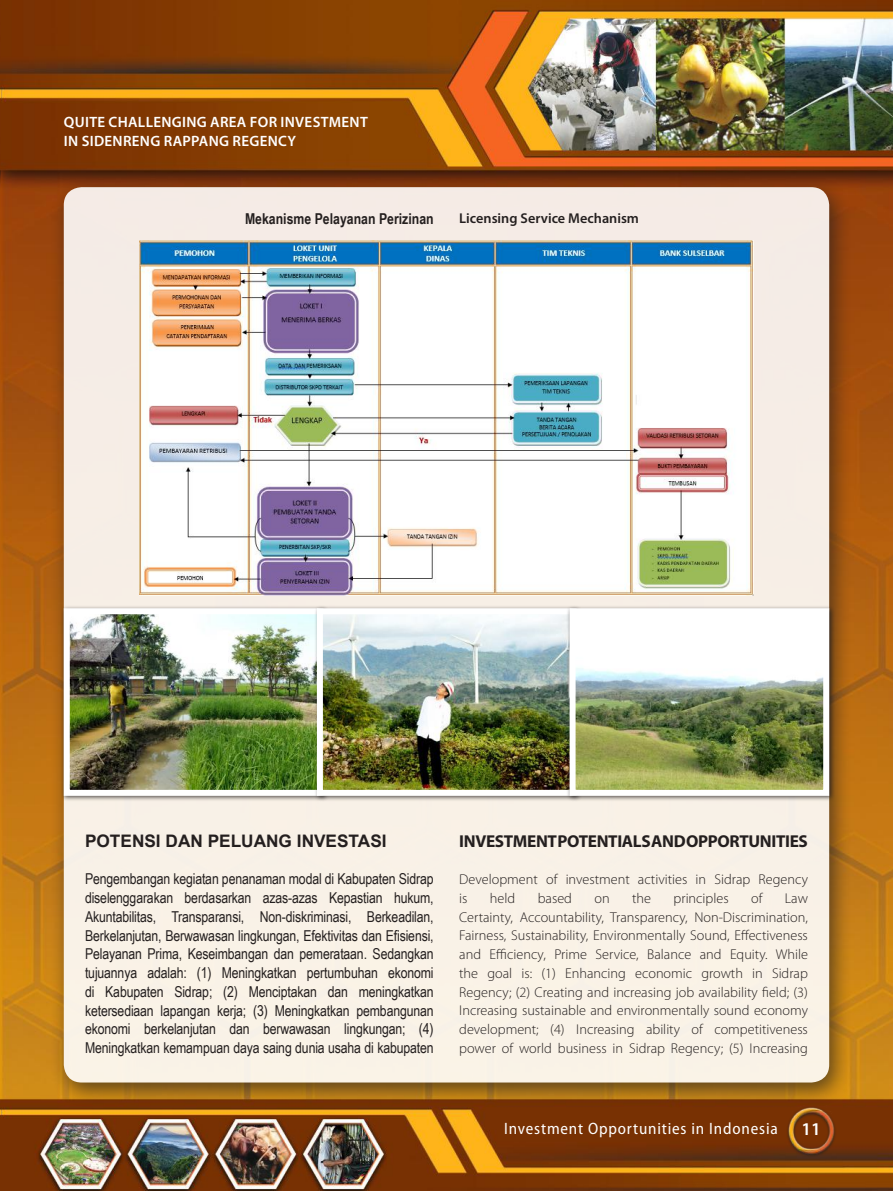
<style>
.page{position:relative;width:893px;height:1191px;background:#fff}
.page>*{position:absolute;margin:0;border:0;box-sizing:border-box;transform-origin:0 0}
.t1{font:600 18px "Myriad Pro";color:#fff}
.t2{font:700 17.25px "Myriad Pro";letter-spacing:-.02em;color:#241f1f}
.t3{font:700 17.25px "Arial";color:#241f1f}
.t4{font:semi-condensed 16.5px "Myriad Pro";letter-spacing:.05em;color:#fff}
.t5{font:15px/18.8px "Arial Narrow";letter-spacing:-.01em;color:#241f1f;text-align:justify}
.t6{font:600 15px/19.5px "Myriad Pro";letter-spacing:.02em;color:#fff}
.t7{font:700 15px "Arial Narrow";color:#241f1f}
.t8{font:300 14.25px/18.8px "Myriad Pro";color:#241f1f}
.t9{font:600 14.25px "Myriad Pro";color:#241f1f}
</style>
<div class="page">
<img style="left:0;top:0;width:893px;height:1191px">
<div style="left:50px;top:175px;width:803px;height:933px;background:#241f1f;opacity:.75"></div>
<div style="left:64px;top:187px;width:765px;height:895px;background:#f8f1e7;border-radius:18px"></div>
<img style="left:781px;top:1099px;width:62px;height:63px">
<img style="left:139px;top:240px;width:615px;height:355px">
<div style="left:61px;top:605px;width:269px;height:196px;background:#241f1f;opacity:.75"></div>
<img style="left:71px;top:615px;width:243px;height:174px">
<div style="left:64px;top:608px;width:259px;height:188px;border:6px solid #fff"></div>
<div style="left:314px;top:605px;width:269px;height:196px;background:#241f1f;opacity:.75"></div>
<div style="left:317px;top:608px;width:259px;height:188px;border:6px solid #fff"></div>
<div style="left:566px;top:605px;width:269px;height:196px;background:#241f1f;opacity:.75"></div>
<div style="left:570px;top:608px;width:259px;height:188px;border:6px solid #fff"></div>
<p class="t6" style="left:64px;top:112px;width:305px">QUITE CHALLENGING AREA FOR INVESTMENT<br>IN SIDENRENG RAPPANG REGENCY</p>
<p class="t7" style="left:245px;top:207px;width:190px">Mekanisme Pelayanan Perizinan</p>
<p class="t9" style="left:459px;top:209px;width:181px">Licensing Service Mechanism</p>
<p class="t3" style="left:85px;top:829px;width:303px">POTENSI DAN PELUANG INVESTASI</p>
<p class="t5" style="left:85px;top:869px;width:350px">Pengembangan kegiatan penanaman modal di Kabupaten Sidrap diselenggarakan berdasarkan azas-azas Kepastian hukum, Akuntabilitas, Transparansi, Non-diskriminasi, Berkeadilan, Berkelanjutan, Berwawasan lingkungan, Efektivitas dan Efisiensi, Pelayanan Prima, Keseimbangan dan pemerataan. Sedangkan tujuannya adalah: (1) Meningkatkan pertumbuhan ekonomi di Kabupaten Sidrap; (2) Menciptakan dan meningkatkan ketersediaan lapangan kerja; (3) Meningkatkan pembangunan ekonomi berkelanjutan dan berwawasan lingkungan; (4)<br>Meningkatkan kemampuan daya saing dunia usaha di kabupaten</p>
<p class="t2" style="left:459px;top:829px;width:350px">INVESTMENT POTENTIALS AND OPPORTUNITIES</p>
<p class="t8" style="left:459px;top:870px;width:350px">Development of investment activities in Sidrap Regency is</p>
<p class="t8" style="left:490px;top:889px;width:27px">held</p>
<p class="t8" style="left:538px;top:889px;width:36px">based</p>
<p class="t8" style="left:594px;top:889px;width:17px">on</p>
<p class="t8" style="left:632px;top:889px;width:20px">the</p>
<p class="t8" style="left:673px;top:889px;width:57px">principles</p>
<p class="t8" style="left:751px;top:889px;width:13px">of</p>
<p class="t8" style="left:459px;top:889px;width:350px;text-align:justify;text-indent:326px">Law Certainty, Accountability, Transparency, Non-Discrimination, Fairness, Sustainability, Environmentally Sound, Effectiveness and Efficiency, Prime Service, Balance and Equity. While the goal is: (1) Enhancing economic growth in Sidrap Regency; (2) Creating and increasing job availability field; (3)<br>Increasing sustainable and environmentally sound economy development; (4) Increasing ability of competitiveness power of world business in Sidrap Regency; (5) Increasing</p>
<p class="t4" style="left:504px;top:1118px;width:275px">Investment Opportunities in Indonesia</p>
<p class="t1" style="left:801px;top:1117px;width:21px">11</p>
</div>
